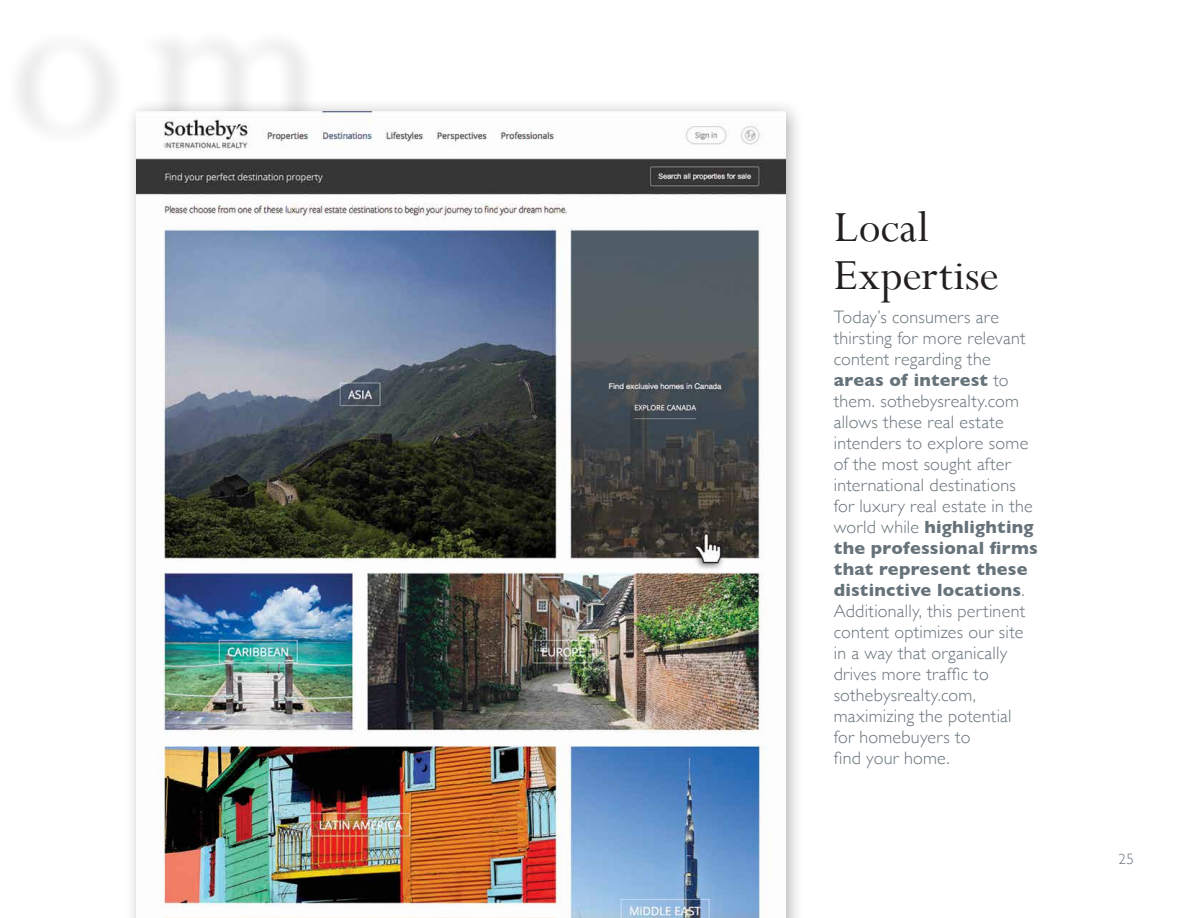
<style>
.page{position:relative;width:1188px;height:918px;background:#fff}
.page>*{position:absolute;margin:0;border:0;box-sizing:border-box;transform-origin:0 0}
.t1{font:48px/48px "Perpetua";letter-spacing:.005em;color:#231f20}
.t2{font:300 18px/21px "Gill Sans";letter-spacing:.015em;color:#67737a}
.t3{font:300 15px "Gill Sans";color:#67737a}
.s1{font-weight:700}
</style>
<div class="page">
<div style="left:124px;top:99px;width:680px;height:819px;background:#231f20;opacity:.35"></div>
<img style="left:137px;top:111px;width:649px;height:807px">
<h1 class="t1" style="left:834px;top:202px;width:167px">Local<br>Expertise</h1>
<p class="t2" style="left:834px;top:306px;width:206px">Today’s consumers are thirsting for more relevant content regarding the <span class="s1">areas of interest</span> to them. sothebysrealty.com allows these real estate intenders to explore some of the most sought after international destinations for luxury real estate in the world while <span class="s1">highlighting the professional firms that represent these distinctive locations</span>.<br>Additionally, this pertinent content optimizes our site in a way that organically drives more traffic to sothebysrealty.com, maximizing the potential<br>for homebuyers to<br>find your home.</p>
<p class="t3" style="left:1119px;top:847px;width:17px">25</p>
</div>
